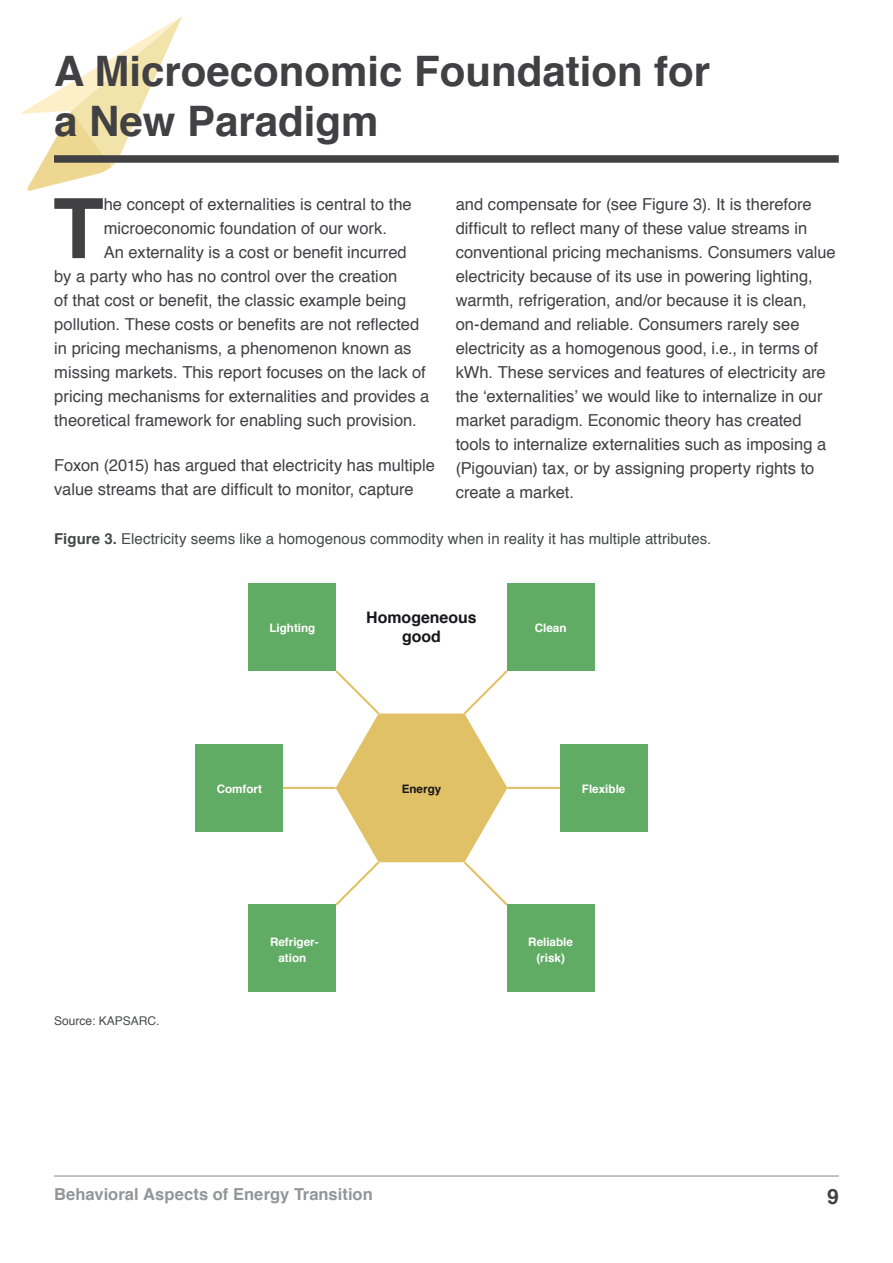
<style>
.page{position:relative;width:893px;height:1263px;background:#fff}
.page>*{position:absolute;margin:0;border:0;box-sizing:border-box;transform-origin:0 0}
.t1{font:700 83.25px "Helvetica";color:#414042}
.t2{font:700 42px/50.4px "Helvetica";color:#414042}
.t3{font:700 21px "Helvetica";color:#414042}
.t4{font:16.5px/24px "Helvetica";color:#414042}
.t5{font:700 16.5px "Helvetica";color:#939598}
.t6{font:700 15.9px/18.3px "Helvetica";color:#18171c;text-align:center}
.t7{font:15px "Helvetica";letter-spacing:.005em;color:#474948}
.t8{font:12px "Helvetica";color:#474948}
.t9{font:700 11.7px/16.2px "Helvetica";color:#fff;text-align:center}
.t10{font:700 11.7px "Helvetica";color:#18171c}
.s1{font-weight:700}
</style>
<div class="page">
<svg style="left:21px;top:17px;width:161px;height:174px"></svg>
<hr style="left:54px;top:1175px;width:785px;height:1px;background:#929495">
<div style="left:54px;top:155px;width:785px;height:8px;background:#414042"></div>
<div style="left:249px;top:584px;width:87px;height:87px;background:#61ac64"></div>
<div style="left:507px;top:584px;width:87px;height:87px;background:#61ac64"></div>
<div style="left:507px;top:905px;width:87px;height:87px;background:#61ac64"></div>
<div style="left:560px;top:744px;width:87px;height:88px;background:#61ac64"></div>
<div style="left:196px;top:744px;width:87px;height:88px;background:#61ac64"></div>
<div style="left:249px;top:905px;width:87px;height:87px;background:#61ac64"></div>
<hr style="left:283px;top:787px;width:53px;height:2px;background:#e1c166">
<hr style="left:507px;top:787px;width:53px;height:2px;background:#e1c166">
<svg style="left:333px;top:670px;width:177px;height:236px"></svg>
<h2 class="t2" style="left:54px;top:46px;width:657px">A Microeconomic Foundation for a New Paradigm</h2>
<h1 class="t1" style="left:53px;top:162px;width:52px">T</h1>
<p class="t4" style="left:104px;top:193px;width:309px">he concept of externalities is central to the</p>
<p class="t4" style="left:456px;top:193px;width:382px">and compensate for (see Figure 3). It is therefore difficult to reflect many of these value streams in conventional pricing mechanisms. Consumers value electricity because of its use in powering lighting, warmth, refrigeration, and/or because it is clean, on-demand and reliable. Consumers rarely see electricity as a homogenous good, i.e., in terms of kWh. These services and features of electricity are the ‘externalities’ we would like to internalize in our market paradigm. Economic theory has created tools to internalize externalities such as imposing a (Pigouvian) tax, or by assigning property rights to create a market.</p>
<p class="t7" style="left:54px;top:527px;width:659px"><span class="s1">Figure 3.</span> Electricity seems like a homogenous commodity when in reality it has multiple attributes.</p>
<p class="t4" style="left:104px;top:217px;width:285px">microeconomic foundation of our work.</p>
<p class="t4" style="left:104px;top:241px;width:304px">An externality is a cost or benefit incurred</p>
<p class="t4" style="left:54px;top:265px;width:344px">by a party who has no control over the creation</p>
<p class="t4" style="left:54px;top:289px;width:354px">of that cost or benefit, the classic example being</p>
<p class="t4" style="left:54px;top:313px;width:366px">pollution. These costs or benefits are not reflected</p>
<p class="t4" style="left:54px;top:337px;width:359px">in pricing mechanisms, a phenomenon known as</p>
<p class="t4" style="left:54px;top:361px;width:373px">missing markets. This report focuses on the lack of</p>
<p class="t4" style="left:54px;top:385px;width:377px">pricing mechanisms for externalities and provides a</p>
<p class="t4" style="left:54px;top:409px;width:364px">theoretical framework for enabling such provision.</p>
<p class="t4" style="left:54px;top:454px;width:382px">Foxon (2015) has argued that electricity has multiple value streams that are difficult to monitor, capture</p>
<p class="t6" style="left:366px;top:609px;width:112px">Homogeneous good</p>
<p class="t9" style="left:269px;top:619px;width:48px">Lighting</p>
<p class="t9" style="left:535px;top:619px;width:33px">Clean</p>
<p class="t9" style="left:217px;top:781px;width:47px">Comfort</p>
<p class="t10" style="left:402px;top:779px;width:41px">Energy</p>
<p class="t9" style="left:582px;top:781px;width:45px">Flexible</p>
<p class="t8" style="left:54px;top:1012px;width:107px">Source: KAPSARC.</p>
<p class="t9" style="left:270px;top:934px;width:50px">Refriger&shy;ation</p>
<p class="t9" style="left:528px;top:934px;width:46px">Reliable (risk)</p>
<p class="t5" style="left:54px;top:1181px;width:320px">Behavioral Aspects of Energy Transition</p>
<p class="t3" style="left:827px;top:1179px;width:13px">9</p>
</div>
